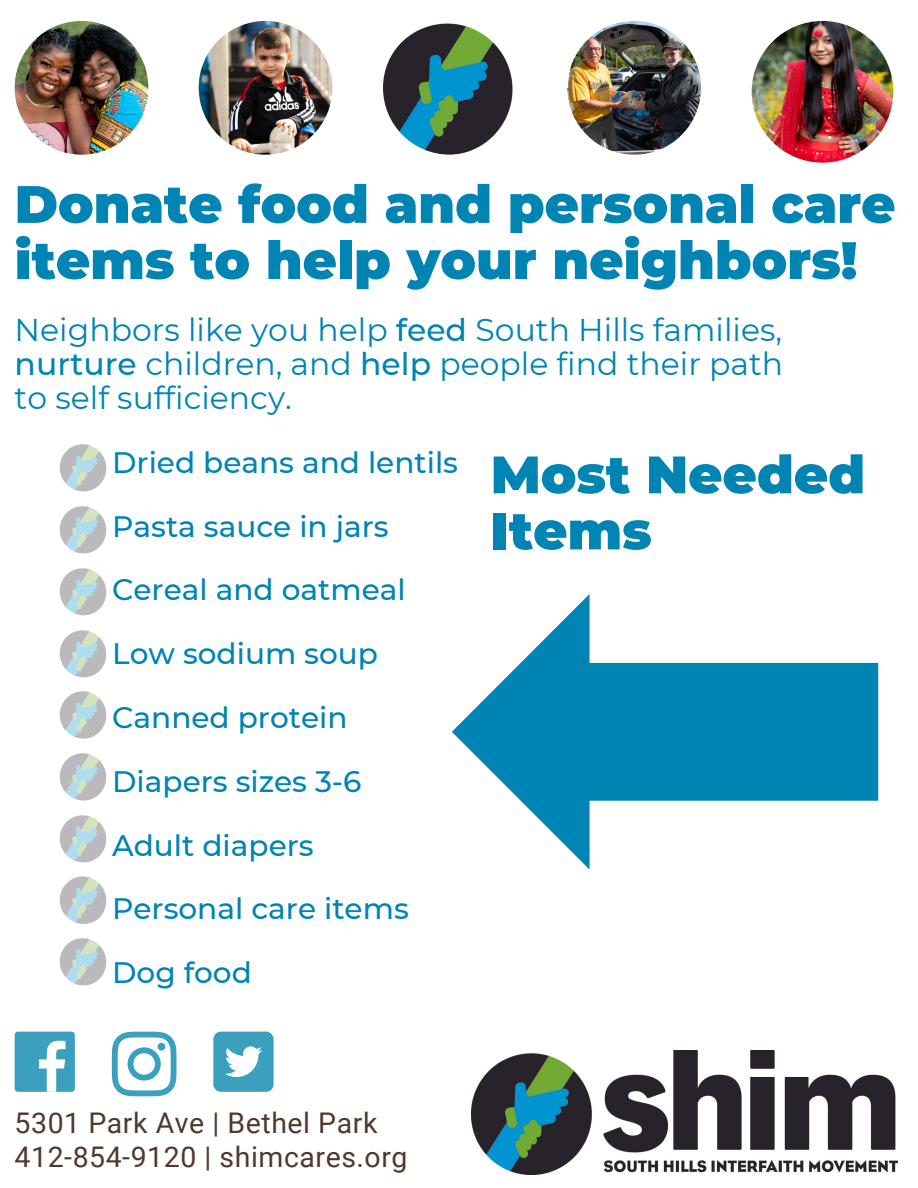
<style>
.page{position:relative;width:918px;height:1188px;background:#fff}
.page>*{position:absolute;margin:0;border:0;box-sizing:border-box;transform-origin:0 0}
.t1{font:900 52.5px/56.1px "Montserrat";color:#0084b4}
.t2{font:31.5px/33.8px "Montserrat";color:#0084b4;text-align:justify}
.t3{font:500 29.55px/63.8px "Montserrat";color:#0084b4}
.t4{font:28.5px/34.8px "Roboto";letter-spacing:.02em;color:#50392c}
.s1{font-weight:500}
</style>
<div class="page">
<img style="left:471px;top:1051px;width:427px;height:123px">
<div style="left:15px;top:1032px;width:60px;height:60px;background:#3aa0bd;border-radius:3px"></div>
<svg style="left:39px;top:1041px;width:27px;height:51px"></svg>
<div style="left:213px;top:1032px;width:61px;height:60px;background:#3aa0bd;border-radius:8px"></div>
<svg style="left:225px;top:1046px;width:37px;height:31px"></svg>
<svg style="left:112px;top:1032px;width:65px;height:64px"></svg>
<div style="left:158px;top:1043px;width:7px;height:8px;background:#3aa0bd;border-radius:50%"></div>
<img style="left:567px;top:21px;width:134px;height:134px;border-radius:50%">
<img style="left:752px;top:21px;width:141px;height:142px;border-radius:50%">
<img style="left:383px;top:21px;width:134px;height:134px;border-radius:50%">
<img style="left:199px;top:21px;width:133px;height:134px;border-radius:50%">
<img style="left:15px;top:21px;width:133px;height:134px;border-radius:50%">
<img style="left:60px;top:443px;width:48px;height:48px;border-radius:50%">
<img style="left:60px;top:505px;width:48px;height:48px;border-radius:50%">
<img style="left:60px;top:567px;width:48px;height:48px;border-radius:50%">
<img style="left:60px;top:629px;width:48px;height:48px;border-radius:50%">
<img style="left:60px;top:691px;width:48px;height:48px;border-radius:50%">
<img style="left:60px;top:753px;width:48px;height:48px;border-radius:50%">
<img style="left:60px;top:814px;width:48px;height:48px;border-radius:50%">
<img style="left:60px;top:876px;width:48px;height:48px;border-radius:50%">
<img style="left:60px;top:937px;width:48px;height:48px;border-radius:50%">
<svg style="left:452px;top:594px;width:426px;height:276px"></svg>
<h1 class="t1" style="left:15px;top:176px;width:882px">Donate food and personal care items to help your neighbors!</h1>
<p class="t2" style="left:15px;top:313px;width:770px">Neighbors like you help <span class="s1">feed</span> South Hills families, <span class="s1">nurture</span> children, and <span class="s1">help</span> people find their path to self sufficiency.</p>
<h1 class="t1" style="left:491px;top:446px;width:376px">Most Needed<br>Items</h1>
<p class="t3" style="left:112px;top:430px;width:347px">Dried beans and lentils<br>Pasta sauce in jars<br>Cereal and oatmeal<br>Low sodium soup<br>Canned protein<br>Diapers sizes 3-6<br>Adult diapers<br>Personal care items<br>Dog food</p>
<p class="t4" style="left:15px;top:1105px;width:394px">5301 Park Ave | Bethel Park<br>412-854-9120 | shimcares.org</p>
</div>
